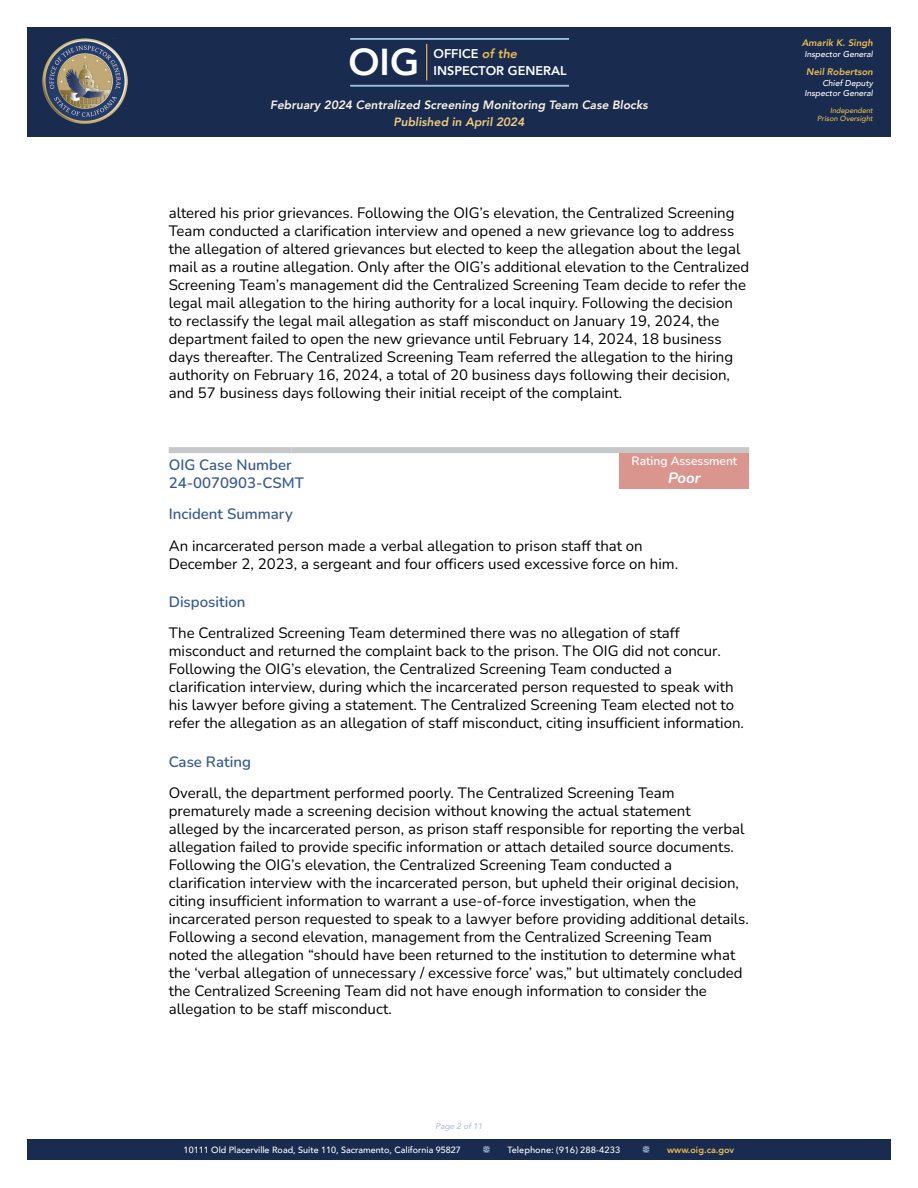
<style>
.page{position:relative;width:918px;height:1188px;background:#fff}
.page>*{position:absolute;margin:0;border:0;box-sizing:border-box;transform-origin:0 0}
.t1{font:800 37.35px "Avenir";color:#fff}
.t2{font:200 15px/18px "Nunito";color:#000}
.t3{font:200 15px/18px "Nunito";color:#395a94}
.t4{font:italic 200 15px "Nunito";color:#fff}
.t5{font:800 12.6px/16.8px "Avenir";color:#fff}
.t6{font:italic 800 12px "Avenir";color:#fdf4e4}
.t7{font:italic 800 12px "Avenir";color:#f0cc7e}
.t8{font:200 12px "Nunito";color:#fff}
.t9{font:italic 800 9.45px "Avenir";color:#e8bc52}
.t10{font:500 9px "Avenir";color:#fff}
.t11{font:500 9px "Avenir Next";color:#fff}
.t12{font:800 9px "Avenir";color:#e9bc51}
.t13{font:italic 500 8.4px/10.2px "Avenir";color:#fff;text-align:right}
.t14{font:italic 8.25px "Avenir";color:#a5b6de}
.t15{font:italic 500 7.35px/8.9px "Avenir";color:#e8bc52;text-align:right}
.s1{font-style:italic;color:#e8bc52}
</style>
<div class="page">
<div style="left:27px;top:1140px;width:864px;height:20px;background:#192c4f"></div>
<div style="left:27px;top:27px;width:864px;height:109px;background:#192c4f"></div>
<hr style="left:426px;top:44px;width:1px;height:36px;background:#e4b952">
<hr style="left:350px;top:85px;width:219px;height:2px;background:#c2e1ff">
<hr style="left:350px;top:38px;width:219px;height:2px;background:#c0e0ff">
<img style="left:42px;top:39px;width:85px;height:85px">
<div style="left:169px;top:447px;width:123px;height:6px;background:#c7c8ca"></div>
<div style="left:292px;top:447px;width:457px;height:6px;background:#c7c8ca"></div>
<div style="left:620px;top:453px;width:129px;height:36px;background:#da968e"></div>
<h1 class="t1" style="left:348px;top:33px;width:72px">OIG</h1>
<p class="t5" style="left:434px;top:45px;width:135px">OFFICE <span class="s1">of the<br></span>INSPECTOR GENERAL</p>
<p class="t6" style="left:270px;top:97px;width:379px">February 2024 Centralized Screening Monitoring Team Case Blocks</p>
<p class="t7" style="left:394px;top:115px;width:132px">Published in April 2024</p>
<p class="t2" style="left:169px;top:203px;width:582px">altered his prior grievances. Following the OIG’s elevation, the Centralized Screening Team conducted a clarification interview and opened a new grievance log to address the allegation of altered grievances but elected to keep the allegation about the legal mail as a routine allegation. Only after the OIG’s additional elevation to the Centralized Screening Team’s management did the Centralized Screening Team decide to refer the legal mail allegation to the hiring authority for a local inquiry. Following the decision to reclassify the legal mail allegation as staff misconduct on January 19, 2024, the department failed to open the new grievance until February 14, 2024, 18 business days thereafter. The Centralized Screening Team referred the allegation to the hiring authority on February 16, 2024, a total of 20 business days following their decision, and 57 business days following their initial receipt of the complaint.</p>
<p class="t8" style="left:632px;top:453px;width:107px">Rating Assessment</p>
<p class="t4" style="left:668px;top:468px;width:34px">Poor</p>
<p class="t3" style="left:169px;top:455px;width:137px">OIG Case Number<br>24-0070903-CSMT</p>
<p class="t3" style="left:169px;top:504px;width:126px">Incident Summary</p>
<p class="t2" style="left:169px;top:536px;width:511px">An incarcerated person made a verbal allegation to prison staff that on<br>December 2, 2023, a sergeant and four officers used excessive force on him.</p>
<p class="t3" style="left:169px;top:592px;width:78px">Disposition</p>
<p class="t2" style="left:169px;top:624px;width:577px">The Centralized Screening Team determined there was no allegation of staff misconduct and returned the complaint back to the prison. The OIG did not concur.<br>Following the OIG’s elevation, the Centralized Screening Team conducted a clarification interview, during which the incarcerated person requested to speak with his lawyer before giving a statement. The Centralized Screening Team elected not to refer the allegation as an allegation of staff misconduct, citing insufficient information.</p>
<p class="t3" style="left:169px;top:752px;width:84px">Case Rating</p>
<p class="t2" style="left:169px;top:783px;width:582px">Overall, the department performed poorly. The Centralized Screening Team prematurely made a screening decision without knowing the actual statement<br>alleged by the incarcerated person, as prison staff responsible for reporting the verbal allegation failed to provide specific information or attach detailed source documents.<br>Following the OIG’s elevation, the Centralized Screening Team conducted a clarification interview with the incarcerated person, but upheld their original decision, citing insufficient information to warrant a use-of-force investigation, when the incarcerated person requested to speak to a lawyer before providing additional details.<br>Following a second elevation, management from the Centralized Screening Team noted the allegation “should have been returned to the institution to determine what the ‘verbal allegation of unnecessary / excessive force’ was,” but ultimately concluded the Centralized Screening Team did not have enough information to consider the allegation to be staff misconduct.</p>
<p class="t14" style="left:436px;top:1121px;width:48px">Page 2 of 11</p>
<p class="t10" style="left:184px;top:1142px;width:279px">10111 Old Placerville Road, Suite 110, Sacramento, California 95827</p>
<p class="t11" style="left:507px;top:1142px;width:115px">Telephone: (916) 288-4233</p>
<p class="t12" style="left:667px;top:1142px;width:69px">www.oig.ca.gov</p>
<p class="t9" style="left:802px;top:37px;width:73px">Amarik K. Singh</p>
<p class="t13" style="left:805px;top:49px;width:70px">Inspector General</p>
<p class="t9" style="left:806px;top:66px;width:68px">Neil Robertson</p>
<p class="t13" style="left:805px;top:78px;width:70px">Chief Deputy<br>Inspector General</p>
<p class="t15" style="left:817px;top:106px;width:57px">Independent<br>Prison Oversight</p>
</div>
